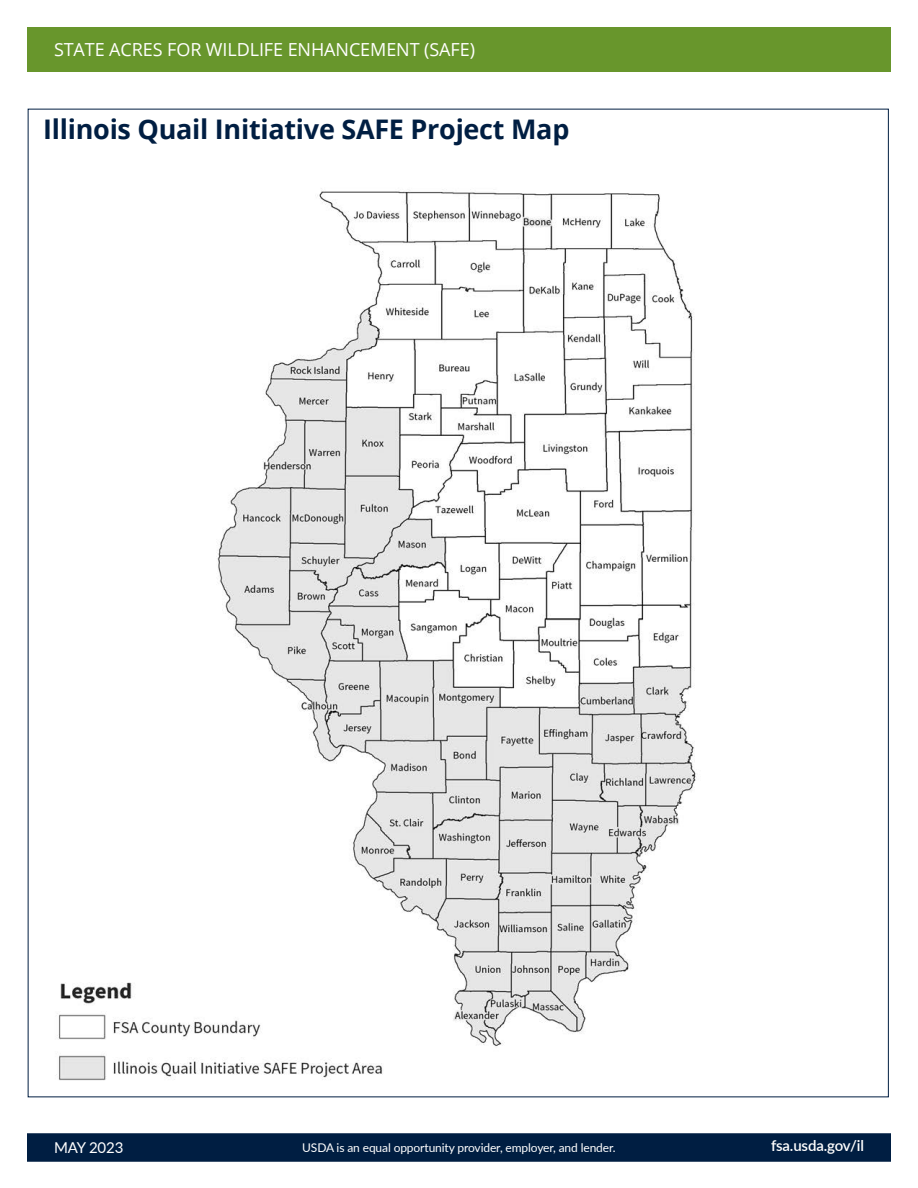
<style>
.page{position:relative;width:918px;height:1188px;background:#fff}
.page>*{position:absolute;margin:0;border:0;box-sizing:border-box;transform-origin:0 0}
.t1{font:700 27px "Open Sans";letter-spacing:-.01em;color:#001e42}
.t2{font:18px "Open Sans";letter-spacing:-.005em;color:#fff}
.t3{font:600 15px "Lato";letter-spacing:-.01em;color:#fff}
.t4{font:15px "Lato";letter-spacing:-.01em;color:#fff}
.t5{font:12px "Lato";letter-spacing:-.01em;color:#fff}
</style>
<div class="page">
<div style="left:27px;top:1133px;width:864px;height:29px;background:#001e42;border:2px solid #001e42"></div>
<img style="left:56px;top:188px;width:641px;height:893px">
<div style="left:27px;top:27px;width:864px;height:44px;background:#68962c"></div>
<h2 class="t2" style="left:54px;top:37px;width:423px">STATE ACRES FOR WILDLIFE ENHANCEMENT (SAFE)</h2>
<h1 class="t1" style="left:43px;top:110px;width:528px">Illinois Quail Initiative SAFE Project Map</h1>
<p class="t4" style="left:54px;top:1137px;width:71px">MAY 2023</p>
<p class="t5" style="left:302px;top:1139px;width:315px">USDA is an equal opportunity provider, employer, and lender.</p>
<p class="t3" style="left:771px;top:1135px;width:94px">fsa.usda.gov/il</p>
</div>
